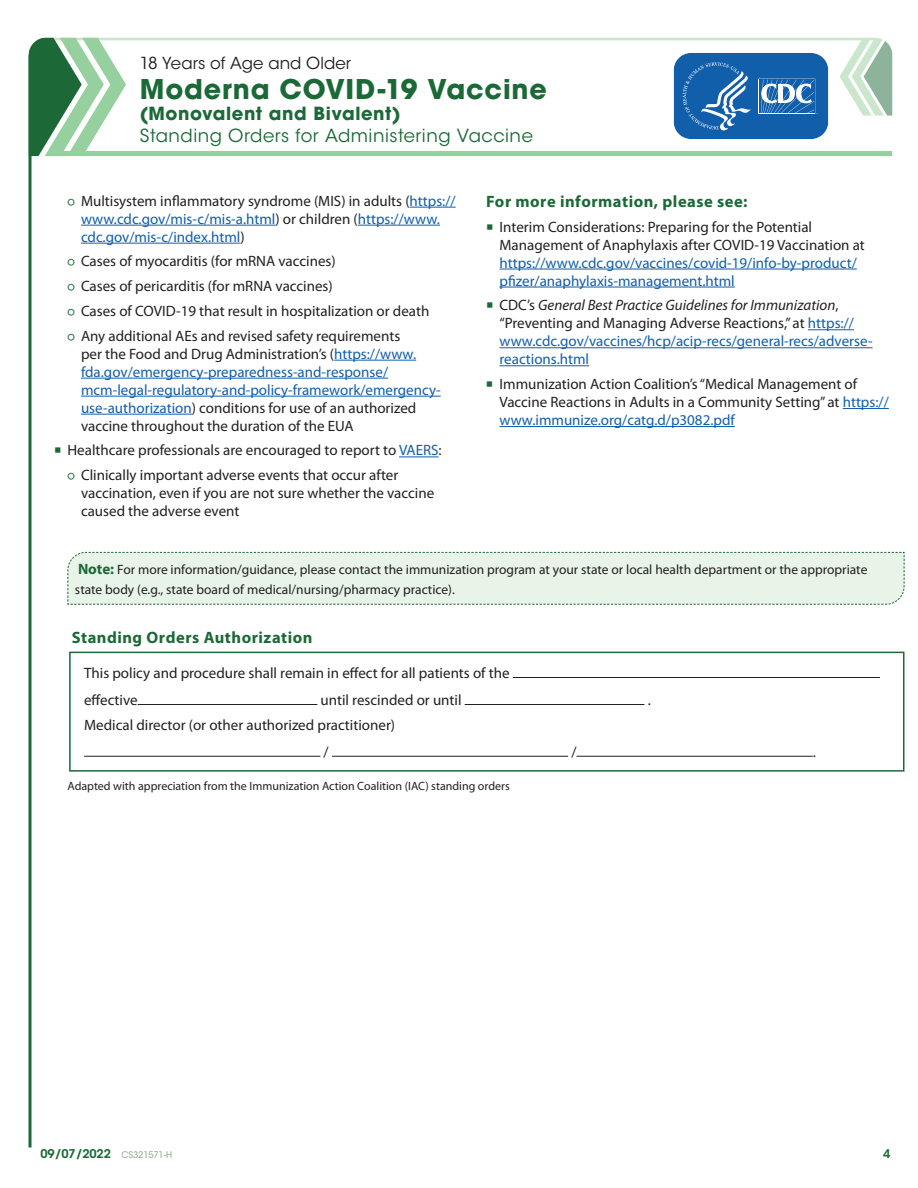
<style>
.page{position:relative;width:918px;height:1188px;background:#fff}
.page>*{position:absolute;margin:0;border:0;box-sizing:border-box;transform-origin:0 0}
.t1{font:700 27px "ITC Avant Garde Pro";letter-spacing:.03em;color:#1b6937}
.t2{font:18px "ITC Avant Garde Std";letter-spacing:.03em;color:#1b6937}
.t3{font:700 18px "ITC Avant Garde Pro";letter-spacing:.03em;color:#1b6937}
.t4{font:700 16.5px "Myriad Pro";letter-spacing:.03em;color:#1b6937}
.t5{font:16.5px "ITC Avant Garde Std";letter-spacing:.005em;color:#231f20}
.t6{font:15px/18px "Myriad Pro";color:#231f20}
.t7{font:15px/18px "Myriad Pro";color:#115eab}
.t8{font:13.5px/19.8px "Myriad Pro";color:#231f20}
.t9{font:12px "Myriad Pro";color:#231f20}
.t10{font:600 12px "ITC Avant Garde Std";letter-spacing:-.01em;color:#1b6937}
.s1{font-family:"Calibri";font-size:13.5px;color:#1b6937}
.s2{color:#231f20}
.s3{color:#115eab}
.s4{font-style:italic;color:#231f20}
.s5{font-weight:700;font-size:15px;color:#1b6937}
.s6{font-weight:400;font-size:9px;color:#87a082}
</style>
<div class="page">
<hr style="left:29px;top:55px;width:3px;height:1093px;background:#1b6937">
<svg style="left:28px;top:38px;width:17px;height:118px"></svg>
<svg style="left:45px;top:38px;width:847px;height:118px"></svg>
<svg style="left:672px;top:51px;width:158px;height:90px;background:#3c7bba"></svg>
<div style="left:69px;top:652px;width:835px;height:120px;border:2px solid #1b6937"></div>
<hr style="left:576px;top:756px;width:237px;height:1px;background:#231f20">
<hr style="left:332px;top:756px;width:236px;height:1px;background:#231f20">
<hr style="left:410px;top:207px;width:46px;height:1px;background:#115eab">
<hr style="left:81px;top:225px;width:195px;height:1px;background:#115eab">
<hr style="left:358px;top:225px;width:82px;height:1px;background:#115eab">
<hr style="left:81px;top:243px;width:159px;height:1px;background:#115eab">
<hr style="left:334px;top:360px;width:82px;height:1px;background:#115eab">
<hr style="left:81px;top:378px;width:307px;height:1px;background:#115eab">
<hr style="left:81px;top:396px;width:360px;height:1px;background:#115eab">
<hr style="left:81px;top:414px;width:111px;height:1px;background:#115eab">
<hr style="left:399px;top:457px;width:40px;height:1px;background:#115eab">
<hr style="left:500px;top:269px;width:357px;height:1px;background:#115eab">
<hr style="left:500px;top:287px;width:235px;height:1px;background:#115eab">
<hr style="left:808px;top:329px;width:46px;height:1px;background:#115eab">
<hr style="left:500px;top:347px;width:373px;height:1px;background:#115eab">
<hr style="left:500px;top:365px;width:89px;height:1px;background:#115eab">
<hr style="left:843px;top:408px;width:46px;height:1px;background:#115eab">
<hr style="left:500px;top:426px;width:235px;height:1px;background:#115eab">
<div style="left:67px;top:552px;width:838px;height:53px;background:#e8f4e8"></div>
<hr style="left:513px;top:677px;width:367px;height:1px;background:#231f20">
<hr style="left:138px;top:704px;width:179px;height:1px;background:#231f20">
<hr style="left:465px;top:704px;width:179px;height:1px;background:#231f20">
<hr style="left:84px;top:756px;width:236px;height:1px;background:#231f20">
<p class="t5" style="left:140px;top:53px;width:213px">18 Years of Age and Older</p>
<h1 class="t1" style="left:140px;top:71px;width:409px">Moderna COVID-19 Vaccine</h1>
<p class="t3" style="left:140px;top:102px;width:262px">(Monovalent and Bivalent)</p>
<p class="t2" style="left:140px;top:124px;width:395px">Standing Orders for Administering Vaccine</p>
<p class="t7" style="left:81px;top:191px;width:373px;text-indent:-14px"><span class="s1">○</span> <span class="s2">Multisystem infammatory syndrome (MIS) in adults (</span>https:// www.cdc.gov/mis-c/mis-a.html<span class="s2">) or children (</span>https://www. cdc.gov/mis-c/index.html<span class="s2">)</span></p>
<p class="t6" style="left:68px;top:252px;width:270px"><span class="s1">○</span> Cases of myocarditis (for mRNA vaccines)</p>
<p class="t6" style="left:68px;top:277px;width:267px"><span class="s1">○</span> Cases of pericarditis (for mRNA vaccines)</p>
<p class="t6" style="left:68px;top:302px;width:363px"><span class="s1">○</span> Cases of COVID-19 that result in hospitalization or death</p>
<p class="t6" style="left:81px;top:326px;width:361px;text-indent:-14px"><span class="s1">○</span> Any additional AEs and revised safety requirements<br>per the Food and Drug Administration’s (<span class="s3">https://www. fda.gov/emergency-preparedness-and-response/ mcm-legal-regulatory-and-policy-framework/emergency&shy;use-authorization</span>) conditions for use of an authorized vaccine throughout the duration of the EUA</p>
<p class="t6" style="left:68px;top:441px;width:376px">Healthcare professionals are encouraged to report to <span class="s3">VAERS</span>:</p>
<p class="t6" style="left:81px;top:466px;width:355px;text-indent:-14px"><span class="s1">○</span> Clinically important adverse events that occur after vaccination, even if you are not sure whether the vaccine caused the adverse event</p>
<h2 class="t4" style="left:486px;top:190px;width:263px">For more information, please see:</h2>
<p class="t6" style="left:500px;top:217px;width:367px">Interim Considerations: Preparing for the Potential Management of Anaphylaxis after COVID-19 Vaccination at <span class="s3">https://www.cdc.gov/vaccines/covid-19/info-by-product/ pfzer/anaphylaxis-management.html</span></p>
<p class="t7" style="left:500px;top:296px;width:375px"><span class="s2">CDC’s</span> <span class="s4">General Best Practice Guidelines for Immunization</span><span class="s2">, “Preventing and Managing Adverse Reactions,” at</span> https:// www.cdc.gov/vaccines/hcp/acip-recs/general-recs/adverse&shy;reactions.html</p>
<p class="t6" style="left:499px;top:375px;width:388px">Immunization Action Coalition’s “Medical Management of<br>Vaccine Reactions in Adults in a Community Setting” at <span class="s3">https:// www.immunize.org/catg.d/p3082.pdf</span></p>
<p class="t8" style="left:75px;top:559px;width:794px"><span class="s5">Note:</span> For more information/guidance, please contact the immunization program at your state or local health department or the appropriate state body (e.g., state board of medical/nursing/pharmacy practice).</p>
<h2 class="t4" style="left:72px;top:627px;width:242px">Standing Orders Authorization</h2>
<p class="t6" style="left:84px;top:664px;width:427px">This policy and procedure shall remain in efect for all patients of the</p>
<p class="t6" style="left:84px;top:691px;width:55px">efective</p>
<p class="t6" style="left:321px;top:691px;width:142px">until rescinded or until</p>
<p class="t6" style="left:648px;top:691px;width:5px">.</p>
<p class="t6" style="left:324px;top:711px;width:73px;line-height:27px;text-indent:-239px">Medical director (or other authorized practitioner) /</p>
<p class="t6" style="left:571px;top:742px;width:3px">/</p>
<p class="t6" style="left:813px;top:742px;width:5px">.</p>
<p class="t9" style="left:68px;top:778px;width:444px">Adapted with appreciation from the Immunization Action Coalition (IAC) standing orders</p>
<p class="t10" style="left:41px;top:1146px;width:133px">09/07/2022 <span class="s6">CS321571-H</span></p>
<p class="t10" style="left:883px;top:1146px;width:9px">4</p>
</div>
